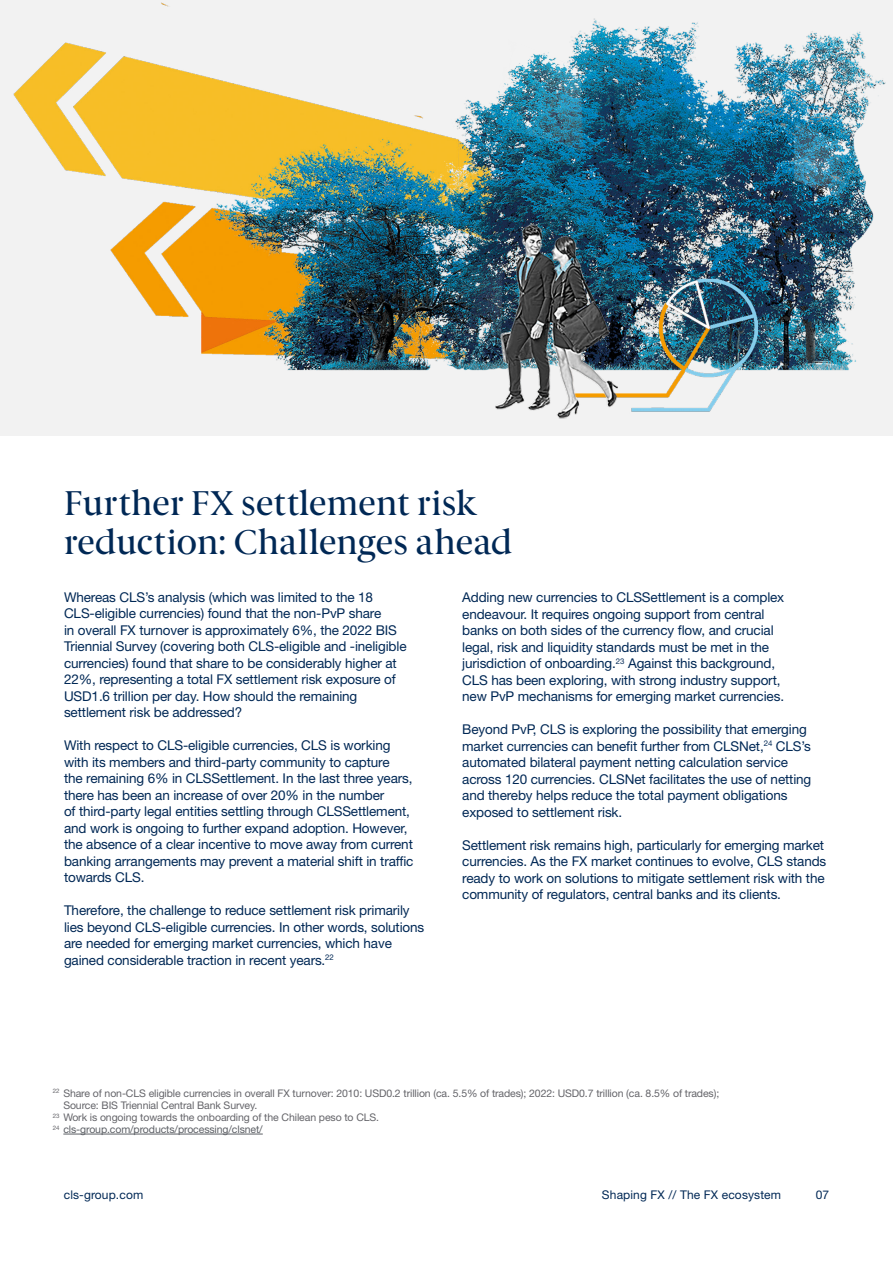
<style>
.page{position:relative;width:893px;height:1263px;background:#fff}
.page>*{position:absolute;margin:0;border:0;box-sizing:border-box;transform-origin:0 0}
._4__Pull_out_quote{font:34.5px/39px "Berlingske Serif";letter-spacing:-.005em;color:#002855}
._4__New_Body__sub_su{font:13.5px/16.5px "Helvetica Neue LT Std";letter-spacing:-.01em;color:#002855}
.t1{font:12px "Helvetica Neue LT Std";letter-spacing:.01em;color:#002855}
._4__New_Body__sub_su-2{font:10.5px/12px "Helvetica Neue LT Std";letter-spacing:-.01em;color:#646469}
._4__New_Body__sub_su-3{font:10.5px "Helvetica Neue LT Std";letter-spacing:-.01em;color:#5c5f65}
</style>
<div class="page">
<div style="left:0;top:0;width:893px;height:436px;background:#f2f2f2"></div>
<img style="left:13px;top:2px;width:873px;height:417px">
<hr style="left:63px;top:1134px;width:200px;height:1px;background:#5c5f65">
<p class="_4__Pull_out_quote" style="left:64px;top:484px;width:450px">Further FX settlement risk reduction: Challenges ahead</p>
<p class="_4__New_Body__sub_su" style="left:64px;top:588px;width:344px">Whereas CLS’s analysis (which was limited to the 18<br>CLS-eligible currencies) found that the non-PvP share<br>in overall FX turnover is approximately 6%, the 2022 BIS Triennial Survey (covering both CLS-eligible and -ineligible currencies) found that share to be considerably higher at 22%, representing a total FX settlement risk exposure of USD1.6 trillion per day. How should the remaining settlement risk be addressed?</p>
<p class="_4__New_Body__sub_su" style="left:64px;top:737px;width:351px">With respect to CLS-eligible currencies, CLS is working with its members and third-party community to capture<br>the remaining 6% in CLSSettlement. In the last three years, there has been an increase of over 20% in the number<br>of third-party legal entities settling through CLSSettlement, and work is ongoing to further expand adoption. However, the absence of a clear incentive to move away from current banking arrangements may prevent a material shift in traffic towards CLS.</p>
<p class="_4__New_Body__sub_su" style="left:64px;top:902px;width:362px">Therefore, the challenge to reduce settlement risk primarily lies beyond CLS-eligible currencies. In other words, solutions are needed for emerging market currencies, which have gained considerable traction in recent years.<sup>22</sup></p>
<p class="_4__New_Body__sub_su" style="left:462px;top:589px;width:324px">Adding new currencies to CLSSettlement is a complex endeavour. It requires ongoing support from central banks on both sides of the currency flow, and crucial legal, risk and liquidity standards must be met in the jurisdiction of onboarding.<sup>23</sup> Against this background, CLS has been exploring, with strong industry support, new PvP mechanisms for emerging market currencies.</p>
<p class="_4__New_Body__sub_su" style="left:462px;top:721px;width:351px">Beyond PvP, CLS is exploring the possibility that emerging market currencies can benefit further from CLSNet,<sup>24</sup> CLS’s automated bilateral payment netting calculation service across 120 currencies. CLSNet facilitates the use of netting and thereby helps reduce the total payment obligations exposed to settlement risk.</p>
<p class="_4__New_Body__sub_su" style="left:462px;top:836px;width:366px">Settlement risk remains high, particularly for emerging market currencies. As the FX market continues to evolve, CLS stands ready to work on solutions to mitigate settlement risk with the community of regulators, central banks and its clients.</p>
<p class="_4__New_Body__sub_su-2" style="left:63px;top:1087px;width:657px;text-indent:-11px"><sup>22</sup> Share of non-CLS eligible currencies in overall FX turnover: 2010: USD0.2 trillion (ca. 5.5% of trades); 2022: USD0.7 trillion (ca. 8.5% of trades);<br>Source: BIS Triennial Central Bank Survey.</p>
<p class="_4__New_Body__sub_su-2" style="left:53px;top:1111px;width:328px"><sup>23</sup> Work is ongoing towards the onboarding of the Chilean peso to CLS.</p>
<p class="_4__New_Body__sub_su-3" style="left:53px;top:1123px;width:212px"><sup>24</sup> cls-group.com/products/processing/clsnet/</p>
<p class="t1" style="left:64px;top:1188px;width:81px">cls-group.com</p>
<p class="t1" style="left:602px;top:1188px;width:181px">Shaping FX // The FX ecosystem</p>
<p class="t1" style="left:816px;top:1188px;width:15px">07</p>
</div>
